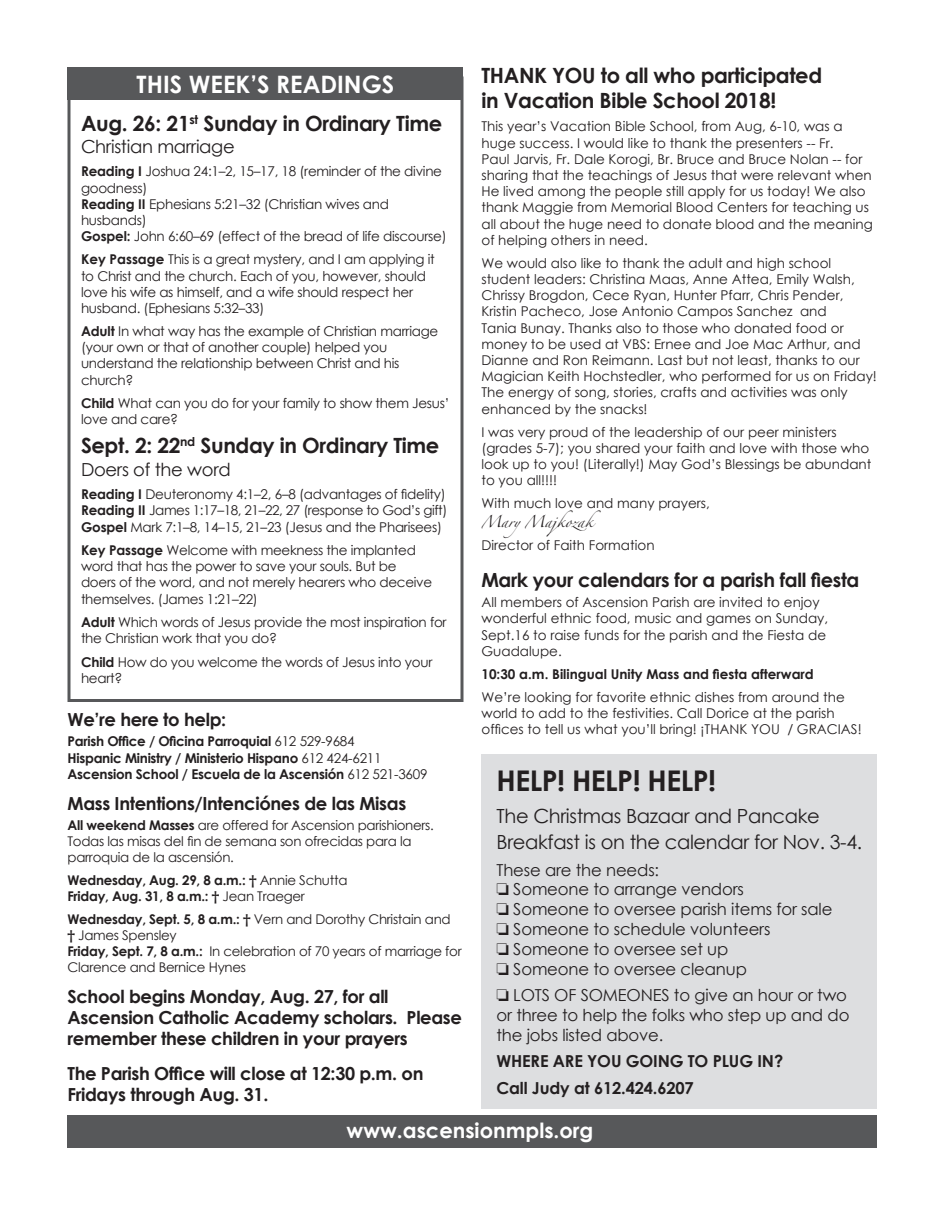
<style>
.page{position:relative;width:945px;height:1215px;background:#fff}
.page>*{position:absolute;margin:0;border:0;box-sizing:border-box;transform-origin:0 0}
.t1{font:700 28.5px "Century Gothic";letter-spacing:-.02em;color:#231f20}
.t2{font:700 24px "Century Gothic";color:#fff}
.t3{font:700 21px/25.2px "Century Gothic";letter-spacing:-.02em;color:#231f20}
.t4{font:700 21px "Century Gothic";color:#fff}
.t5{font:19.5px/25.5px "Century Gothic";letter-spacing:-.02em;color:#231f20}
.t6{font:700 19.5px "Century Gothic";letter-spacing:-.02em;color:#231f20}
.t7{font:700 18px/21px "Century Gothic";letter-spacing:-.02em;color:#231f20}
.t8{font:18px "Century Gothic";letter-spacing:-.02em;color:#231f20}
.t9{font:16.5px/19.8px "Century Gothic";letter-spacing:-.01em;color:#231f20}
.t10{font:700 16.5px/26.5px "Century Gothic";letter-spacing:-.01em;color:#231f20}
.t11{font:13.5px/16.2px "Century Gothic";color:#231f20}
.t12{font:13.5px/16.2px "Century Gothic";letter-spacing:-.02em;color:#231f20}
.t13{font:700 13.5px/16.2px "Century Gothic";letter-spacing:-.02em;color:#231f20}
.t14{font:700 13.5px "Century Gothic";color:#231f20}
.t15{font:13.35px/16px "Century Gothic";letter-spacing:-.02em;color:#231f20}
.t16{font:700 13.35px/16px "Century Gothic";letter-spacing:-.02em;color:#231f20}
.t17{font:10.5px "Zapfino";color:#231f20}
.s1{font-weight:700}
.s2{font-weight:400}
</style>
<div class="page">
<div style="left:68px;top:76px;width:396px;height:626px;border:3px solid #57585a"></div>
<div style="left:68px;top:68px;width:396px;height:32px;background:#57585a"></div>
<div style="left:68px;top:1115px;width:810px;height:32px;background:#57585a"></div>
<div style="left:482px;top:755px;width:396px;height:354px;background:#dddee0"></div>
<h2 class="t2" style="left:137px;top:66px;width:259px">THIS WEEK’S READINGS</h2>
<h3 class="t3" style="left:81px;top:110px;width:363px">Aug. 26: 21<sup>st</sup> Sunday in Ordinary Time</h3>
<h3 class="t8" style="left:81px;top:134px;width:155px">Christian marriage</h3>
<p class="t12" style="left:81px;top:163px;width:367px"><span class="s1">Reading I</span> Joshua 24:1–2, 15–17, 18 (reminder of the divine goodness)<br><span class="s1">Reading II</span> Ephesians 5:21–32 (Christian wives and husbands)<br><span class="s1">Gospel:</span> John 6:60–69 (effect of the bread of life discourse)</p>
<p class="t12" style="left:81px;top:251px;width:355px"><span class="s1">Key Passage</span> This is a great mystery, and I am applying it to Christ and the church. Each of you, however, should love his wife as himself, and a wife should respect her husband. (Ephesians 5:32–33)</p>
<p class="t12" style="left:81px;top:323px;width:359px"><span class="s1">Adult</span> In what way has the example of Christian marriage (your own or that of another couple) helped you understand the relationship between Christ and his church?</p>
<p class="t12" style="left:81px;top:394px;width:370px"><span class="s1">Child</span> What can you do for your family to show them Jesus’ love and care?</p>
<h3 class="t3" style="left:81px;top:432px;width:360px">Sept. 2: 22<sup>nd</sup> Sunday in Ordinary Time</h3>
<h3 class="t8" style="left:81px;top:456px;width:151px">Doers of the word</h3>
<p class="t11" style="left:81px;top:485px;width:368px;text-align:justify"><span class="s1">Reading I</span> Deuteronomy 4:1–2, 6–8 (advantages of fidelity)<br><span class="s1">Reading II</span> James 1:17–18, 21–22, 27 (response to God’s gift)<br><span class="s1">Gospel</span> Mark 7:1–8, 14–15, 21–23 (Jesus and the Pharisees)</p>
<p class="t12" style="left:81px;top:542px;width:353px"><span class="s1">Key Passage</span> Welcome with meekness the implanted word that has the power to save your souls. But be doers of the word, and not merely hearers who deceive themselves. (James 1:21–22)</p>
<p class="t12" style="left:81px;top:614px;width:367px"><span class="s1">Adult</span> Which words of Jesus provide the most inspiration for the Christian work that you do?</p>
<p class="t12" style="left:81px;top:653px;width:353px"><span class="s1">Child</span> How do you welcome the words of Jesus into your heart?</p>
<h3 class="t7" style="left:68px;top:708px;width:160px">We’re here to help:</h3>
<p class="t13" style="left:68px;top:733px;width:361px">Parish Office / Oficina Parroquial <span class="s2">612 529-9684<br></span>Hispanic Ministry / Ministerio Hispano <span class="s2">612 424-6211<br></span>Ascension School / Escuela de la Ascensión <span class="s2">612 521-3609</span></p>
<h3 class="t7" style="left:68px;top:792px;width:340px">Mass Intentions/Intenciónes de las Misas</h3>
<p class="t15" style="left:68px;top:817px;width:368px"><span class="s1">All weekend Masses</span> are offered for Ascension parishioners.<br>Todas las misas del fin de semana son ofrecidas para la parroquia de la ascensión.</p>
<p class="t16" style="left:68px;top:872px;width:281px">Wednesday, Aug. 29, 8 a.m.: † <span class="s2">Annie Schutta<br></span>Friday, Aug. 31, 8 a.m.: † <span class="s2">Jean Traeger</span></p>
<p class="t15" style="left:68px;top:911px;width:396px"><span class="s1">Wednesday, Sept. 5, 8 a.m.: †</span> Vern and Dorothy Christain and<br><span class="s1">†</span> James Spensley<br><span class="s1">Friday, Sept. 7, 8 a.m.:</span> In celebration of 70 years of marriage for Clarence and Bernice Hynes</p>
<h3 class="t7" style="left:68px;top:985px;width:396px">School begins Monday, Aug. 27, for all<br>Ascension Catholic Academy scholars. Please remember these children in your prayers</h3>
<h3 class="t7" style="left:68px;top:1062px;width:358px">The Parish Office will close at 12:30 p.m. on<br>Fridays through Aug. 31.</h3>
<h3 class="t3" style="left:482px;top:62px;width:342px">THANK YOU to all who participated in Vacation Bible School 2018!</h3>
<p class="t11" style="left:482px;top:118px;width:393px">This year’s Vacation Bible School, from Aug, 6-10, was a huge success. I would like to thank the presenters -- Fr.<br>Paul Jarvis, Fr. Dale Korogi, Br. Bruce and Bruce Nolan -- for sharing that the teachings of Jesus that were relevant when He lived among the people still apply for us today! We also thank Maggie from Memorial Blood Centers for teaching us all about the huge need to donate blood and the meaning of helping others in need.</p>
<p class="t11" style="left:482px;top:255px;width:397px">We would also like to thank the adult and high school student leaders: Christina Maas, Anne Attea, Emily Walsh, Chrissy Brogdon, Cece Ryan, Hunter Pfarr, Chris Pender, Kristin Pacheco, Jose Antonio Campos Sanchez and<br>Tania Bunay. Thanks also to those who donated food or money to be used at VBS: Ernee and Joe Mac Arthur, and Dianne and Ron Reimann. Last but not least, thanks to our Magician Keith Hochstedler, who performed for us on Friday!<br>The energy of song, stories, crafts and activities was only enhanced by the snacks!</p>
<p class="t11" style="left:482px;top:423px;width:391px">I was very proud of the leadership of our peer ministers (grades 5-7); you shared your faith and love with those who look up to you! (Literally!) May God’s Blessings be abundant to you all!!!!</p>
<p class="t11" style="left:482px;top:495px;width:230px">With much love and many prayers,</p>
<p class="t17" style="left:482px;top:518px;width:121px">MaryMajkozak</p>
<p class="t11" style="left:482px;top:537px;width:175px">Director of Faith Formation</p>
<h3 class="t6" style="left:482px;top:565px;width:379px">Mark your calendars for a parish fall fiesta</h3>
<p class="t11" style="left:482px;top:594px;width:348px">All members of Ascension Parish are invited to enjoy wonderful ethnic food, music and games on Sunday, Sept.16 to raise funds for the parish and the Fiesta de Guadalupe.</p>
<p class="t14" style="left:482px;top:664px;width:334px">10:30 a.m. Bilingual Unity Mass and fiesta afterward</p>
<p class="t11" style="left:482px;top:688px;width:382px">We’re looking for favorite ethnic dishes from around the world to add to the festivities. Call Dorice at the parish offices to tell us what you’ll bring! ¡THANK YOU / GRACIAS!</p>
<h1 class="t1" style="left:496px;top:759px;width:221px">HELP! HELP! HELP!</h1>
<h3 class="t5" style="left:496px;top:803px;width:367px">The Christmas Bazaar and Pancake<br>Breakfast is on the calendar for Nov. 3-4.</h3>
<p class="t9" style="left:496px;top:859px;width:337px">These are the needs:<br>❏ Someone to arrange vendors<br>❏ Someone to oversee parish items for sale ❏ Someone to schedule volunteers<br>❏ Someone to oversee set up<br>❏ Someone to oversee cleanup</p>
<p class="t9" style="left:496px;top:985px;width:354px">❏ LOTS OF SOMEONES to give an hour or two or three to help the folks who step up and do the jobs listed above.</p>
<p class="t10" style="left:496px;top:1047px;width:288px">WHERE ARE YOU GOING TO PLUG IN?<br>Call Judy at 612.424.6207</p>
<h3 class="t4" style="left:347px;top:1114px;width:248px">www.ascensionmpls.org</h3>
</div>
